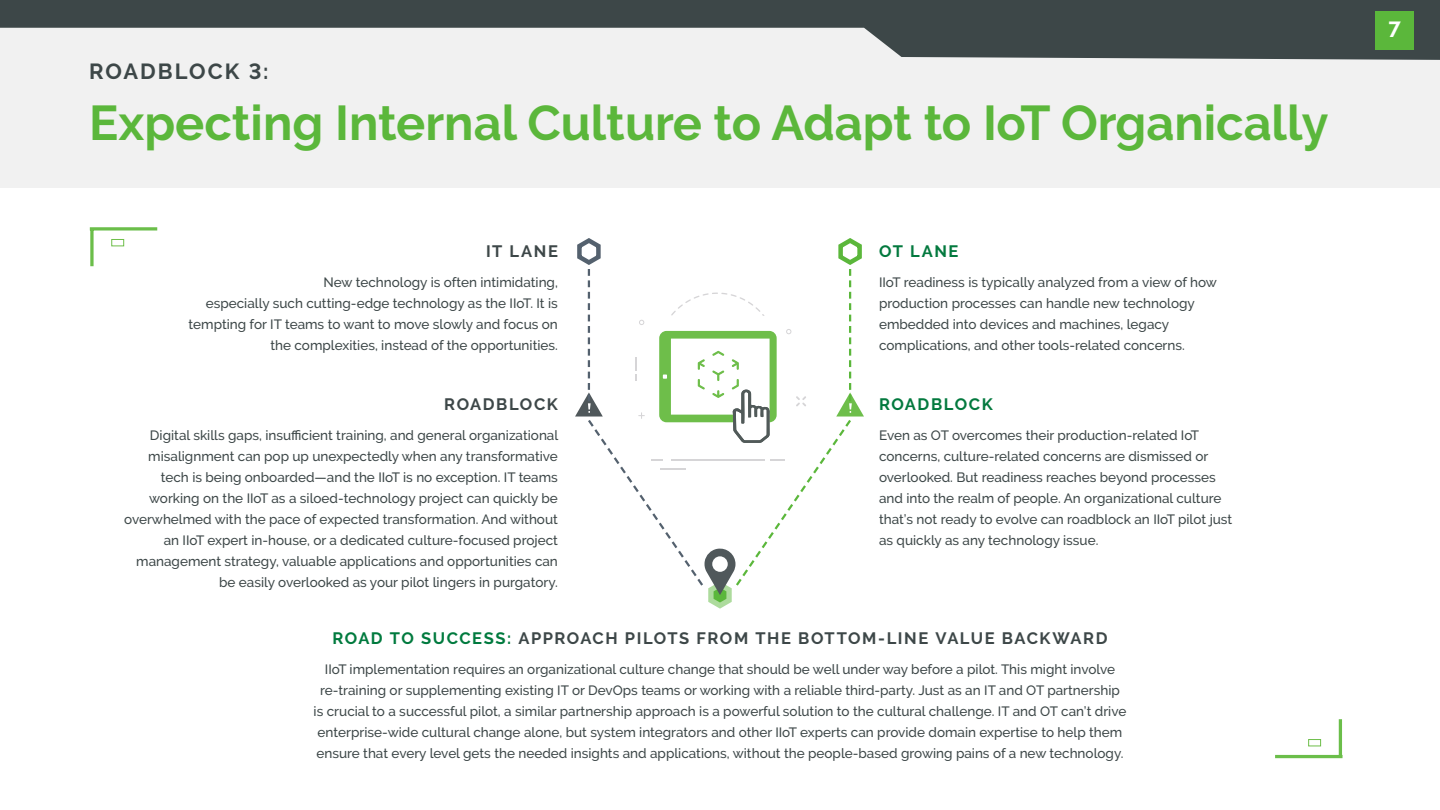
<style>
.page{position:relative;width:1440px;height:810px;background:#fff}
.page>*{position:absolute;margin:0;border:0;box-sizing:border-box;transform-origin:0 0}
.t1{font:700 48.75px "Raleway";color:#5bb73b}
.t2{font:700 21.83px "Raleway";letter-spacing:.09em;color:#3d4748}
.t3{font:700 21.83px "Raleway";color:#fff}
.t4{font:700 16.5px "Raleway";letter-spacing:.09em;color:#3d4748}
.t5{font:700 16.5px "Raleway";letter-spacing:.09em;color:#03793e}
.t6{font:500 13.5px/21px "Raleway";color:#3d4748;text-align:right}
.s1{color:#007a3e}
</style>
<div class="page">
<div style="left:0;top:12px;width:1440px;height:176px;background:#f1f1f1"></div>
<svg style="left:0;top:0;width:1440px;height:60px;fill:#3d4748"></svg>
<div style="left:1376px;top:12px;width:38px;height:38px;background:#5bb73b"></div>
<hr style="left:1339px;top:719px;width:3px;height:38px;background:#6bbe4a">
<hr style="left:1275px;top:755px;width:68px;height:3px;background:#6bbe4a">
<div style="left:1308px;top:739px;width:13px;height:7px;border:1px solid #6ebe4a"></div>
<svg style="left:90px;top:231px;width:4px;height:35px"></svg>
<svg style="left:90px;top:227px;width:67px;height:4px"></svg>
<div style="left:112px;top:239px;width:12px;height:7px;border:1px solid #6ebe4a"></div>
<svg style="left:575px;top:238px;width:289px;height:371px"></svg>
<hr style="left:671px;top:459px;width:94px;height:2px;background:#d6d5d7">
<hr style="left:660px;top:468px;width:26px;height:2px;background:#d6d5d7">
<h2 class="t2" style="left:89px;top:59px;width:181px">ROADBLOCK 3:</h2>
<h1 class="t1" style="left:89px;top:95px;width:1241px">Expecting Internal Culture to Adapt to IoT Organically</h1>
<p class="t4" style="left:486px;top:242px;width:73px">IT LANE</p>
<p class="t6" style="left:189px;top:272px;width:371px">New technology is often intimidating,<br>especially such cutting-edge technology as the IIoT. It is tempting for IT teams to want to move slowly and focus on the complexities, instead of the opportunities.</p>
<p class="t4" style="left:444px;top:395px;width:115px">ROADBLOCK</p>
<p class="t6" style="left:124px;top:425px;width:436px">Digital skills gaps, insufficient training, and general organizational misalignment can pop up unexpectedly when any transformative tech is being onboarded—and the IIoT is no exception. IT teams working on the IIoT as a siloed-technology project can quickly be overwhelmed with the pace of expected transformation. And without an IIoT expert in-house, or a dedicated culture-focused project management strategy, valuable applications and opportunities can be easily overlooked as your pilot lingers in purgatory.</p>
<p class="t5" style="left:879px;top:242px;width:81px">OT LANE</p>
<p class="t6" style="left:879px;top:272px;width:339px;text-align:left">IIoT readiness is typically analyzed from a view of how production processes can handle new technology embedded into devices and machines, legacy complications, and other tools-related concerns.</p>
<p class="t5" style="left:879px;top:395px;width:115px">ROADBLOCK</p>
<p class="t6" style="left:879px;top:425px;width:355px;text-align:left">Even as OT overcomes their production-related IoT concerns, culture-related concerns are dismissed or overlooked. But readiness reaches beyond processes and into the realm of people. An organizational culture that’s not ready to evolve can roadblock an IIoT pilot just as quickly as any technology issue.</p>
<p class="t4" style="left:332px;top:629px;width:777px"><span class="s1">ROAD TO SUCCESS:</span> APPROACH PILOTS FROM THE BOTTOM-LINE VALUE BACKWARD</p>
<p class="t6" style="left:314px;top:659px;width:814px;text-align:center">IIoT implementation requires an organizational culture change that should be well under way before a pilot. This might involve re-training or supplementing existing IT or DevOps teams or working with a reliable third-party. Just as an IT and OT partnership is crucial to a successful pilot, a similar partnership approach is a powerful solution to the cultural challenge. IT and OT can’t drive enterprise-wide cultural change alone, but system integrators and other IIoT experts can provide domain expertise to help them ensure that every level gets the needed insights and applications, without the people-based growing pains of a new technology.</p>
<h2 class="t3" style="left:1389px;top:17px;width:14px">7</h2>
</div>
